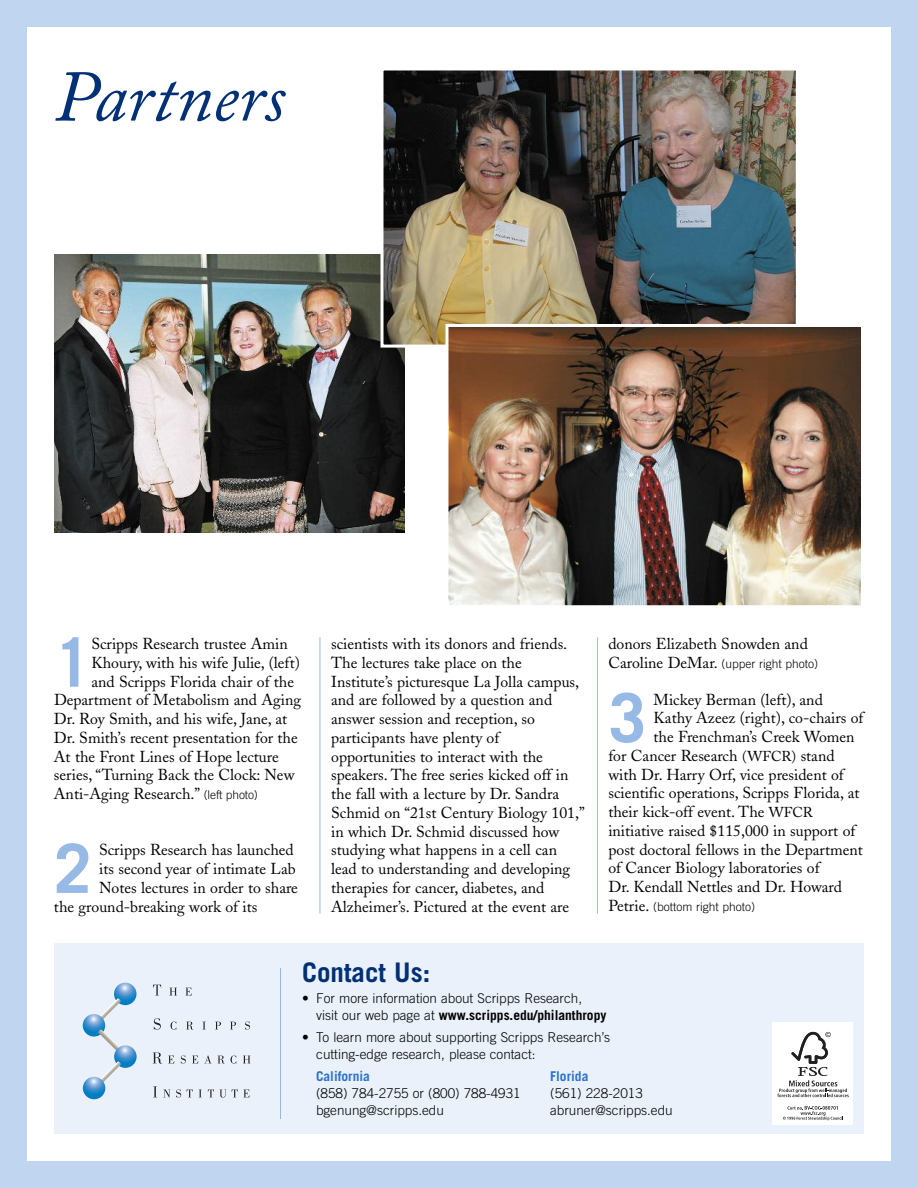
<style>
.page{position:relative;width:918px;height:1188px;background:#c0d5f0}
.page>*{position:absolute;margin:0;border:0;box-sizing:border-box;transform-origin:0 0}
.t1{font:italic 72px "Adobe Caslon";color:#003075}
.t2{font:700 67.95px "Trade Gothic";color:#96b9e6}
.t3{font:700 67.65px "Trade Gothic";color:#96b9e6}
.t4{font:700 27px "Trade Gothic";color:#003075}
.t5{font:15.75px/18.8px "Adobe Caslon";color:#000}
.t6{font:300 13.5px/17.2px "Trade Gothic";color:#000}
.t7{font:700 13.5px "Trade Gothic";color:#2d72cc}
.t8{font:300 12px "Trade Gothic";color:#000}
.s1{font-family:"Trade Gothic";font-weight:300;font-size:12px}
.s2{font-family:"Adobe Caslon";font-weight:400;font-size:15.75px}
.s3{font-size:14.25px}
.s4{font-weight:700}
</style>
<div class="page">
<div style="left:27px;top:27px;width:864px;height:1134px;background:#fff"></div>
<div style="left:54px;top:944px;width:810px;height:190px;background:#eaf1fa"></div>
<svg style="left:153px;top:985px;width:8px;height:11px"></svg>
<svg style="left:170px;top:988px;width:7px;height:8px"></svg>
<svg style="left:186px;top:988px;width:6px;height:8px"></svg>
<svg style="left:153px;top:1052px;width:9px;height:12px"></svg>
<svg style="left:169px;top:1056px;width:5px;height:7px"></svg>
<svg style="left:181px;top:1055px;width:5px;height:9px"></svg>
<svg style="left:193px;top:1056px;width:5px;height:7px"></svg>
<svg style="left:205px;top:1055px;width:6px;height:8px"></svg>
<svg style="left:218px;top:1055px;width:18px;height:9px"></svg>
<svg style="left:243px;top:1056px;width:7px;height:7px"></svg>
<svg style="left:153px;top:1086px;width:4px;height:11px"></svg>
<svg style="left:163px;top:1090px;width:7px;height:8px"></svg>
<svg style="left:176px;top:1089px;width:5px;height:9px"></svg>
<svg style="left:187px;top:1090px;width:6px;height:7px"></svg>
<svg style="left:199px;top:1090px;width:2px;height:7px"></svg>
<svg style="left:208px;top:1090px;width:18px;height:8px"></svg>
<svg style="left:232px;top:1090px;width:18px;height:7px"></svg>
<svg style="left:171px;top:1022px;width:5px;height:8px"></svg>
<svg style="left:186px;top:1022px;width:7px;height:8px"></svg>
<svg style="left:203px;top:1022px;width:2px;height:7px"></svg>
<svg style="left:216px;top:1022px;width:5px;height:7px"></svg>
<svg style="left:231px;top:1022px;width:5px;height:7px"></svg>
<svg style="left:245px;top:1021px;width:5px;height:9px"></svg>
<svg style="left:154px;top:1018px;width:7px;height:12px"></svg>
<svg style="left:114px;top:983px;width:23px;height:22px"></svg>
<svg style="left:99px;top:998px;width:22px;height:23px"></svg>
<svg style="left:83px;top:1014px;width:22px;height:23px"></svg>
<svg style="left:98px;top:1029px;width:20px;height:22px"></svg>
<svg style="left:114px;top:1045px;width:23px;height:23px"></svg>
<svg style="left:98px;top:1061px;width:23px;height:23px"></svg>
<svg style="left:83px;top:1077px;width:22px;height:22px"></svg>
<hr style="left:280px;top:968px;width:1px;height:151px;background:#96b9e6">
<div style="left:772px;top:1023px;width:81px;height:102px;background:#fff"></div>
<svg style="left:777px;top:1031px;width:72px;height:90px"></svg>
<img style="left:54px;top:254px;width:351px;height:278px">
<img style="left:385px;top:72px;width:410px;height:272px">
<div style="left:381px;top:68px;width:418px;height:280px;border:3px solid #fff"></div>
<img style="left:450px;top:328px;width:410px;height:276px">
<div style="left:446px;top:324px;width:418px;height:284px;border:3px solid #fff"></div>
<hr style="left:320px;top:637px;width:1px;height:277px;background:#96b9e6">
<hr style="left:597px;top:637px;width:1px;height:277px;background:#96b9e6">
<h1 class="t1" style="left:54px;top:72px;width:233px">Partners</h1>
<h3 class="t3" style="left:54px;top:638px;width:39px">1</h3>
<p class="t5" style="left:92px;top:636px;width:198px">Scripps Research trustee Amin</p>
<p class="t5" style="left:91px;top:655px;width:210px">Khoury, with his wife Julie, (left)</p>
<p class="t5" style="left:91px;top:674px;width:204px">and Scripps Florida chair of the</p>
<p class="t5" style="left:54px;top:693px;width:249px">Department of Metabolism and Aging</p>
<p class="t5" style="left:54px;top:711px;width:235px">Dr. Roy Smith, and his wife, Jane, at</p>
<p class="t5" style="left:54px;top:730px;width:245px">Dr. Smith’s recent presentation for the</p>
<p class="t5" style="left:54px;top:749px;width:226px">At the Front Lines of Hope lecture</p>
<p class="t5" style="left:54px;top:768px;width:242px">series, “Turning Back the Clock: New</p>
<p class="t5" style="left:54px;top:786px;width:205px">Anti-Aging Research.” <span class="s1">(left photo)</span></p>
<h2 class="t2" style="left:54px;top:844px;width:39px">2</h2>
<p class="t5" style="left:99px;top:843px;width:196px">Scripps Research has launched</p>
<p class="t5" style="left:99px;top:861px;width:198px">its second year of intimate Lab</p>
<p class="t5" style="left:99px;top:880px;width:200px">Notes lectures in order to share</p>
<p class="t5" style="left:54px;top:899px;width:205px">the ground-breaking work of its</p>
<p class="t5" style="left:331px;top:636px;width:255px">scientists with its donors and friends.<br>The lectures take place on the Institute’s picturesque La Jolla campus, and are followed by a question and answer session and reception, so participants have plenty of opportunities to interact with the speakers. The free series kicked off in the fall with a lecture by Dr. Sandra Schmid on “21st Century Biology 101,” in which Dr. Schmid discussed how studying what happens in a cell can lead to understanding and developing therapies for cancer, diabetes, and Alzheimer’s. Pictured at the event are</p>
<p class="t5" style="left:608px;top:636px;width:201px">donors Elizabeth Snowden and</p>
<p class="t8" style="left:608px;top:659px;width:211px"><span class="s2">Caroline DeMar.</span> (upper right photo)</p>
<h2 class="t2" style="left:608px;top:693px;width:39px">3</h2>
<p class="t5" style="left:654px;top:692px;width:171px">Mickey Berman (left), and</p>
<p class="t5" style="left:654px;top:711px;width:211px">Kathy Azeez (right), co-chairs of</p>
<p class="t5" style="left:654px;top:729px;width:203px">the Frenchman’s Creek Women</p>
<p class="t5" style="left:608px;top:748px;width:228px">for Cancer Research <span class="s3">(WFCR)</span> stand</p>
<p class="t5" style="left:608px;top:767px;width:237px">with Dr. Harry Orf, vice president of</p>
<p class="t5" style="left:608px;top:786px;width:253px">scientific operations, Scripps Florida, at</p>
<p class="t5" style="left:608px;top:804px;width:206px">their kick-off event. The <span class="s3">WFCR</span></p>
<p class="t5" style="left:608px;top:823px;width:249px">initiative raised $115,000 in support of</p>
<p class="t5" style="left:608px;top:842px;width:256px">post doctoral fellows in the Department</p>
<p class="t5" style="left:608px;top:861px;width:213px">of Cancer Biology laboratories of</p>
<p class="t5" style="left:608px;top:879px;width:235px">Dr. Kendall Nettles and Dr. Howard</p>
<p class="t8" style="left:608px;top:902px;width:148px"><span class="s2">Petrie.</span> (bottom right photo)</p>
<h3 class="t4" style="left:302px;top:962px;width:130px">Contact Us:</h3>
<p class="t6" style="left:316px;top:991px;width:292px;text-indent:-14px">• For more information about Scripps Research, visit our web page at <span class="s4">www.scripps.edu/philanthropy</span></p>
<p class="t6" style="left:316px;top:1030px;width:295px;text-indent:-14px">• To learn more about supporting Scripps Research’s cutting-edge research, please contact:</p>
<p class="t7" style="left:316px;top:1071px;width:56px">California</p>
<p class="t6" style="left:316px;top:1086px;width:206px">(858) 784-2755 or (800) 788-4931 bgenung@scripps.edu</p>
<p class="t7" style="left:550px;top:1071px;width:40px">Florida</p>
<p class="t6" style="left:550px;top:1086px;width:124px">(561) 228-2013 abruner@scripps.edu</p>
</div>
